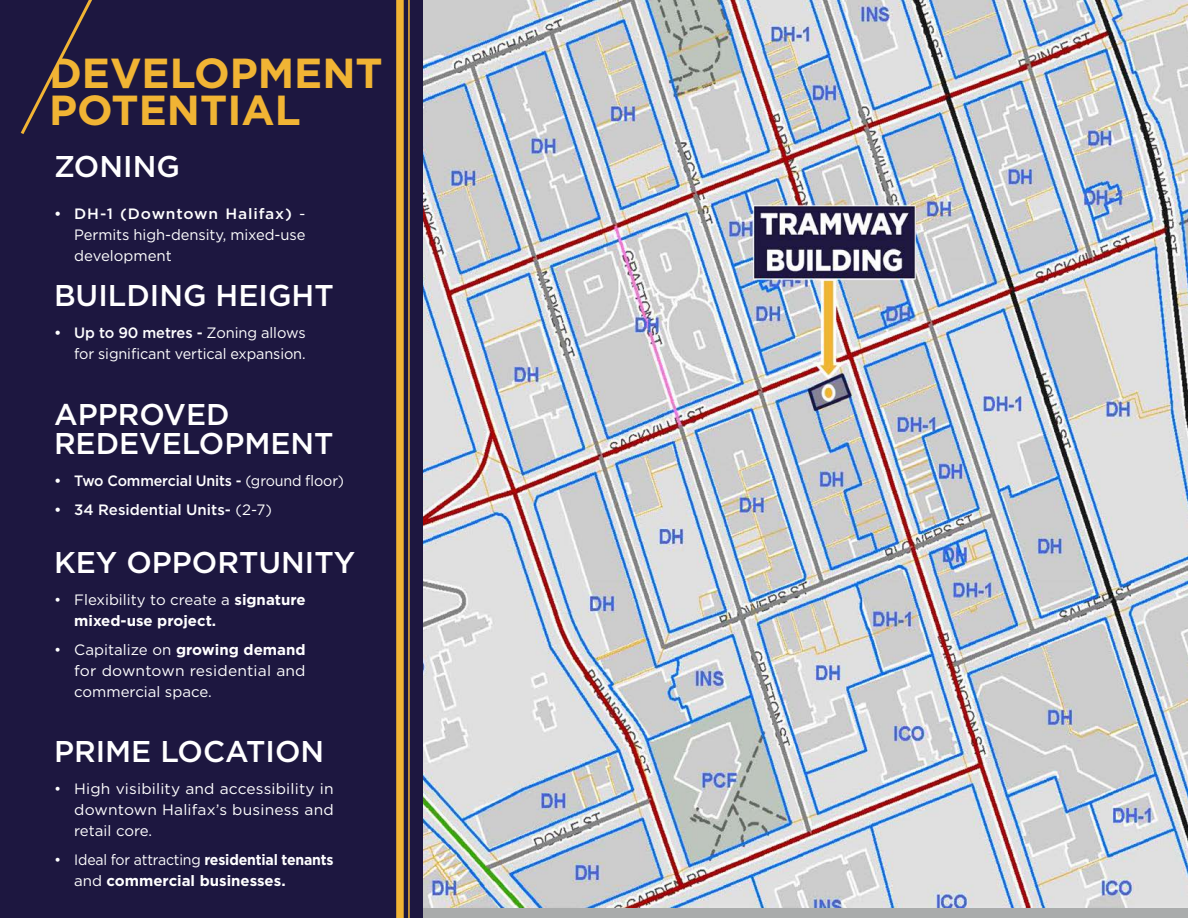
<style>
.page{position:relative;width:1188px;height:918px;background:#fff}
.page>*{position:absolute;margin:0;border:0;box-sizing:border-box;transform-origin:0 0}
.t1{font:700 42px/37.5px "Gotham";color:#f1b434}
.Paragraph_Headline{font:500 30px "Gotham";color:#fff}
.t2{font:15px/21px "Gotham";color:#fff;text-align:justify}
.t3{font:15px/21px "Gotham";color:#fff;text-align:justify;scale:1.04 1}
.t4{font:700 15px/21px "Gotham";color:#fff;scale:.94 1}
.t5{font:500 15px "Gotham";letter-spacing:-.01em;color:#fff}
.t6{font:700 15px/21px "Gotham";color:#fff}
.s1{font-weight:500}
.s2{font-weight:400}
.s3{font-weight:700}
</style>
<div class="page">
<div style="left:0;top:0;width:423px;height:918px;background:#1d1740"></div>
<hr style="left:408px;top:0;width:2px;height:918px;background:#f1b434">
<div style="left:396px;top:0;width:8px;height:918px;background:#f1b434"></div>
<svg style="left:20px;top:0;width:72px;height:134px"></svg>
<img style="left:423px;top:0;width:765px;height:908px">
<p class="t1" style="left:49px;top:54px;width:335px">DEVELOPMENT<br>POTENTIAL</p>
<p class="Paragraph_Headline" style="left:54px;top:147px;width:127px">ZONING</p>
<p class="t3" style="left:74px;top:203px;width:224px;text-indent:-20px"><span class="s1">• DH-1 (Downtown Halifax)</span> - Permits high-density, mixed-use development</p>
<p class="Paragraph_Headline" style="left:54px;top:276px;width:281px">BUILDING HEIGHT</p>
<p class="t2" style="left:54px;top:322px;width:253px;text-align:right"><span class="s1">• Up to 90 metres -</span> Zoning allows for significant vertical expansion.</p>
<p class="Paragraph_Headline" style="left:54px;top:395px;width:177px">APPROVED</p>
<p class="Paragraph_Headline" style="left:54px;top:423px;width:281px">REDEVELOPMENT</p>
<p class="t5" style="left:54px;top:471px;width:292px">• Two Commercial Units - <span class="s2">(ground floor)</span></p>
<p class="t5" style="left:54px;top:499px;width:219px">• 34 Residential Units- <span class="s2">(2-7)</span></p>
<p class="Paragraph_Headline" style="left:54px;top:542px;width:303px">KEY OPPORTUNITY</p>
<p class="t6" style="left:74px;top:589px;width:233px;text-indent:-20px"><span class="s2">• Flexibility to create a</span> signature mixed-use project.</p>
<p class="t2" style="left:74px;top:639px;width:233px;text-indent:-20px">• Capitalize on <span class="s3">growing demand </span>for downtown residential and commercial space.</p>
<p class="Paragraph_Headline" style="left:54px;top:732px;width:272px">PRIME LOCATION</p>
<p class="t2" style="left:74px;top:778px;width:261px;text-indent:-20px">• High visibility and accessibility in downtown Halifax’s business and retail core.</p>
<p class="t4" style="left:74px;top:849px;width:277px;text-indent:-20px"><span class="s2">• Ideal for attracting</span> residential tenants <span class="s2">and</span> commercial businesses.</p>
</div>
